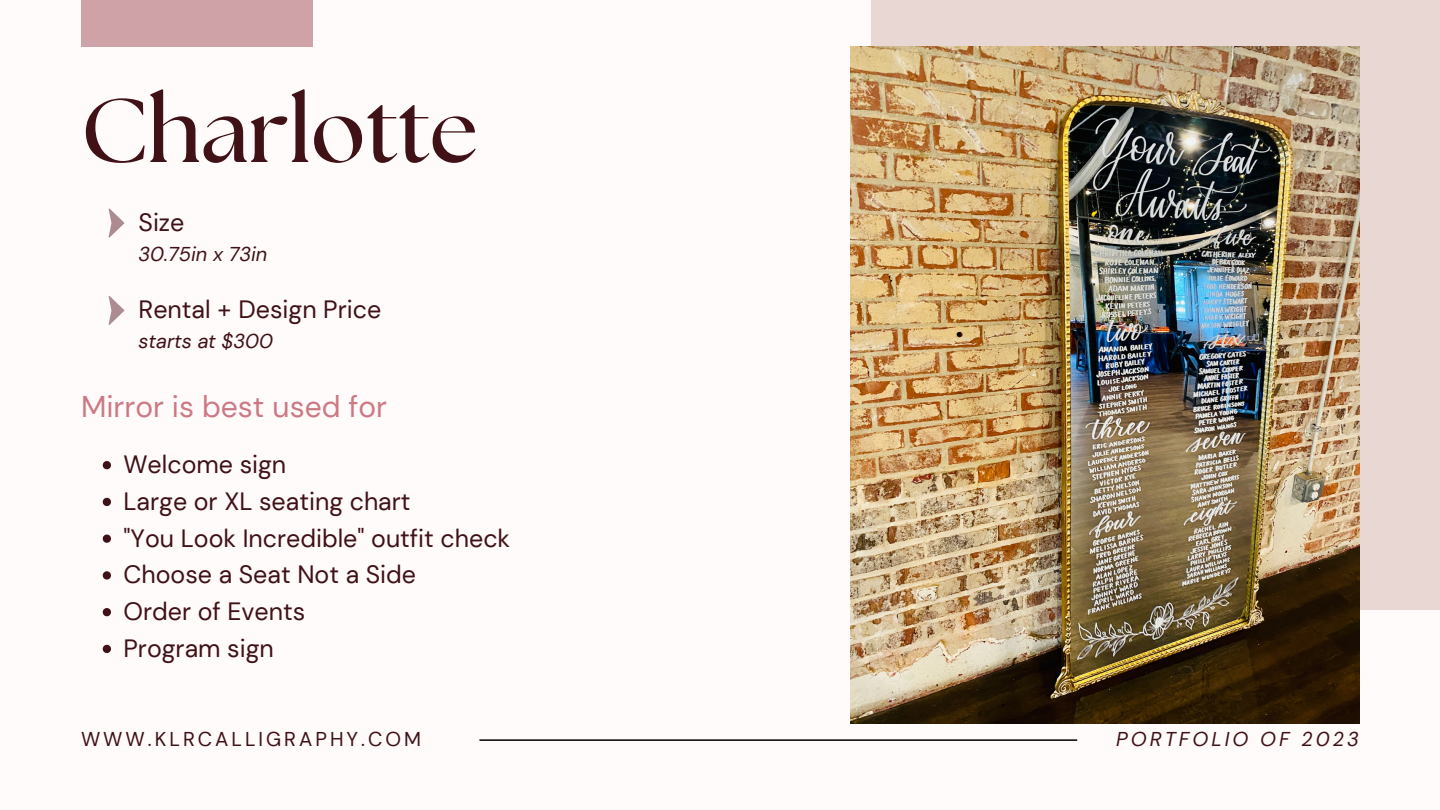
<style>
.page{position:relative;width:1440px;height:810px;background:#fffbfb}
.page>*{position:absolute;margin:0;border:0;box-sizing:border-box;transform-origin:0 0}
.t1{font:700 90px "The Seasons";color:#401116}
.t2{font:30px "DM Sans";color:#cd7983}
.t3{font:25px "DM Sans";color:#401116}
.t4{font:italic 20px "DM Sans";color:#401116}
.t5{font:20px "DM Sans";letter-spacing:.15em;color:#401116}
.t6{font:italic 20px "DM Sans";letter-spacing:.15em;color:#401116}
</style>
<div class="page">
<div style="left:871px;top:0;width:569px;height:609px;background:#e9d7d4"></div>
<div style="left:81px;top:0;width:231px;height:47px;background:#cfa2a8"></div>
<img style="left:851px;top:47px;width:508px;height:677px">
<svg style="left:109px;top:208px;width:15px;height:30px"></svg>
<svg style="left:109px;top:296px;width:15px;height:29px"></svg>
<svg style="left:103px;top:461px;width:8px;height:8px"></svg>
<svg style="left:103px;top:498px;width:8px;height:8px"></svg>
<svg style="left:103px;top:535px;width:8px;height:8px"></svg>
<svg style="left:103px;top:571px;width:8px;height:9px"></svg>
<svg style="left:103px;top:608px;width:8px;height:8px"></svg>
<svg style="left:103px;top:645px;width:8px;height:8px"></svg>
<hr style="left:479px;top:739px;width:598px;height:2px;background:#000">
<p class="t1" style="left:81px;top:90px;width:398px">Charlotte</p>
<p class="t3" style="left:139px;top:206px;width:47px">Size</p>
<p class="t4" style="left:139px;top:241px;width:130px">30.75in x 73in</p>
<p class="t3" style="left:139px;top:293px;width:244px">Rental + Design Price</p>
<p class="t4" style="left:139px;top:328px;width:136px">starts at $300</p>
<p class="t2" style="left:81px;top:387px;width:308px">Mirror is best used for</p>
<p class="t3" style="left:123px;top:448px;width:164px">Welcome sign</p>
<p class="t3" style="left:123px;top:485px;width:289px">Large or XL seating chart</p>
<p class="t3" style="left:123px;top:522px;width:388px">"You Look Incredible" outfit check</p>
<p class="t3" style="left:123px;top:558px;width:294px">Choose a Seat Not a Side</p>
<p class="t3" style="left:123px;top:595px;width:183px">Order of Events</p>
<p class="t3" style="left:123px;top:632px;width:152px">Program sign</p>
<p class="t5" style="left:81px;top:726px;width:342px">WWW.KLRCALLIGRAPHY.COM</p>
<p class="t6" style="left:1116px;top:726px;width:244px">PORTFOLIO OF 2023</p>
</div>
